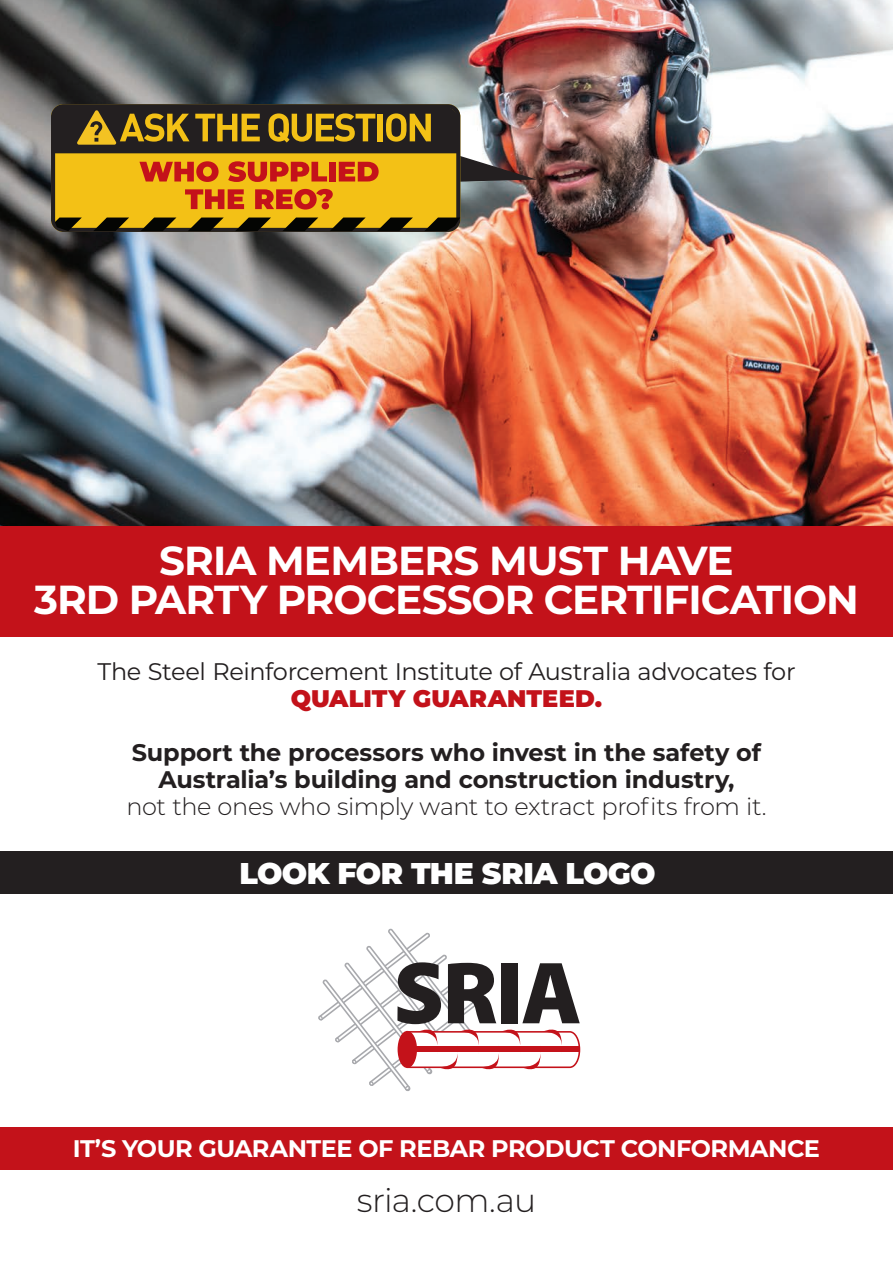
<style>
.page{position:relative;width:893px;height:1263px;background:#fff}
.page>*{position:absolute;margin:0;border:0;box-sizing:border-box;transform-origin:0 0}
.t1{font:700 40.5px/39px "Montserrat";letter-spacing:-.025em;color:#fff;text-align:center}
.t2{font:300 33px "Montserrat";letter-spacing:-.025em;color:#231f20}
.t3{font:900 30px "Montserrat";letter-spacing:-.02em;color:#fff}
.t4{font:700 24px/27px "Montserrat";letter-spacing:-.005em;color:#231f20;text-align:center}
.t5{font:24px/27px "Montserrat";letter-spacing:-.015em;color:#231f20;text-align:center}
.t6{font:700 24px "Montserrat";letter-spacing:-.02em;color:#fff}
.s1{font-weight:900;color:#c3121a}
.s2{font-weight:300}
</style>
<div class="page">
<div style="left:0;top:851px;width:893px;height:43px;background:#231f20"></div>
<div style="left:0;top:1127px;width:893px;height:43px;background:#c3121a"></div>
<img style="left:0;top:0;width:893px;height:526px">
<div style="left:0;top:526px;width:893px;height:110px;background:#c3121a"></div>
<svg style="left:318px;top:929px;width:263px;height:162px"></svg>
<svg style="left:51px;top:104px;width:409px;height:128px;background:#d2a717"></svg>
<svg style="left:235px;top:218px;width:36px;height:13px"></svg>
<svg style="left:188px;top:218px;width:36px;height:13px"></svg>
<svg style="left:141px;top:218px;width:35px;height:13px"></svg>
<svg style="left:93px;top:218px;width:36px;height:13px"></svg>
<svg style="left:55px;top:218px;width:27px;height:13px"></svg>
<svg style="left:282px;top:218px;width:36px;height:13px"></svg>
<svg style="left:330px;top:218px;width:36px;height:13px"></svg>
<svg style="left:377px;top:218px;width:36px;height:13px"></svg>
<svg style="left:424px;top:218px;width:36px;height:13px"></svg>
<svg style="left:52px;top:107px;width:485px;height:75px;background:#8e672a"></svg>
<svg style="left:185px;top:189px;width:59px;height:20px"></svg>
<svg style="left:255px;top:189px;width:78px;height:21px;background:#d55318"></svg>
<p class="t1" style="left:34px;top:539px;width:826px">SRIA MEMBERS MUST HAVE<br>3RD PARTY PROCESSOR CERTIFICATION</p>
<p class="t5" style="left:97px;top:657px;width:700px">The Steel Reinforcement Institute of Australia advocates for<br><span class="s1">QUALITY GUARANTEED.</span></p>
<p class="t4" style="left:126px;top:738px;width:642px">Support the processors who invest in the safety of<br>Australia’s building and construction industry,<br><span class="s2">not the ones who simply want to extract profits from it.</span></p>
<p class="t3" style="left:239px;top:851px;width:418px">LOOK FOR THE SRIA LOGO</p>
<p class="t6" style="left:73px;top:1132px;width:749px">IT’S YOUR GUARANTEE OF REBAR PRODUCT CONFORMANCE</p>
<p class="t2" style="left:357px;top:1178px;width:181px">sria.com.au</p>
</div>
